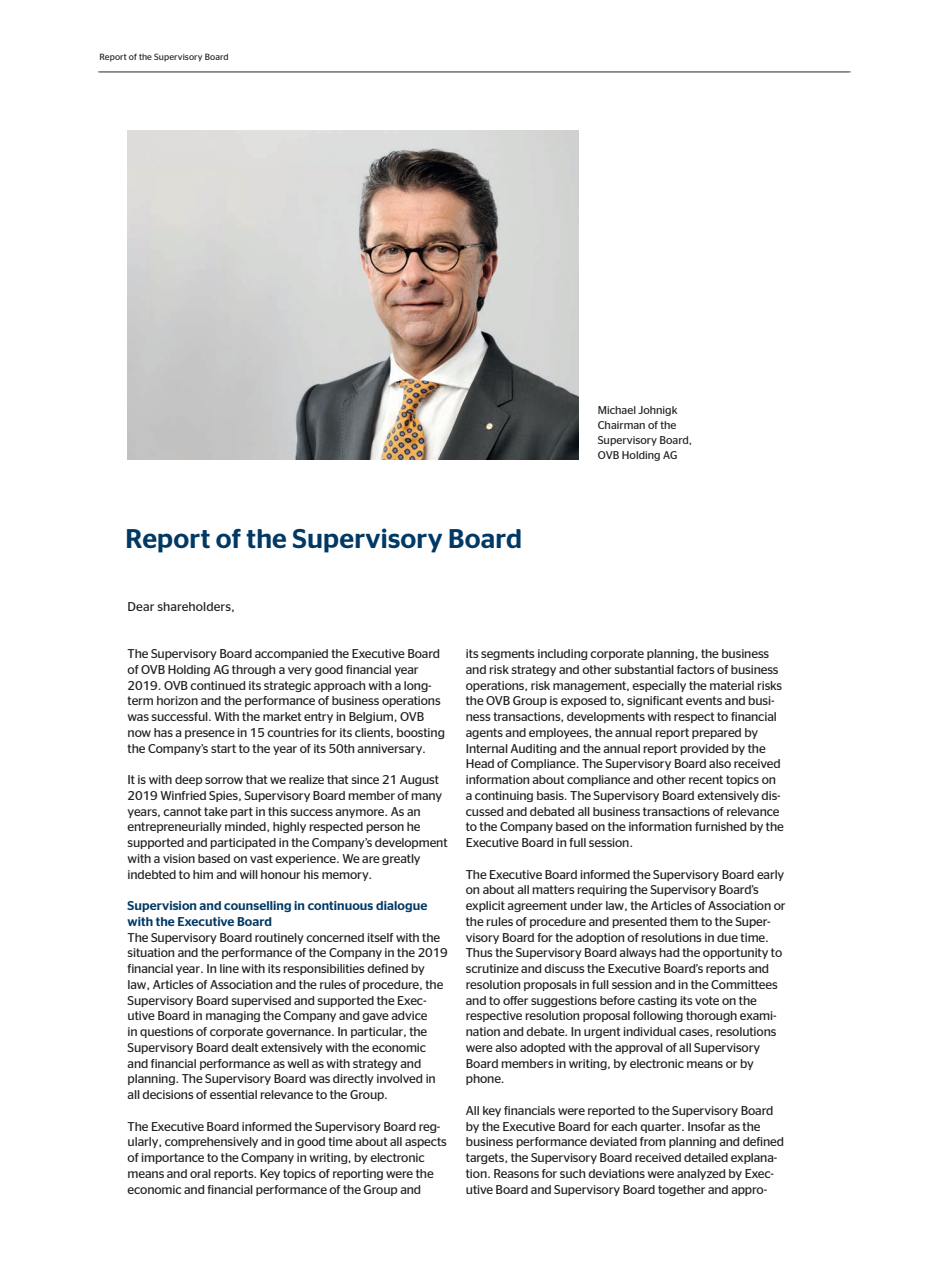
<style>
.page{position:relative;width:936px;height:1263px;background:#fff}
.page>*{position:absolute;margin:0;border:0;box-sizing:border-box;transform-origin:0 0}
.t1{font:500 27px "Stag Sans TF";letter-spacing:.005em;color:#003965}
.t2{font:12.75px/15.8px "Stag Sans LCG";letter-spacing:-.01em;color:#231f20}
.t3{font:500 12.75px/15.8px "Stag Sans TF";letter-spacing:.005em;color:#003965}
.t4{font:11.25px/15px "Stag Sans LCG";color:#231f20}
.t5{font:9px "Stag Sans LCG";letter-spacing:.01em;color:#231f20}
</style>
<div class="page">
<img style="left:128px;top:131px;width:450px;height:328px">
<hr style="left:98px;top:72px;width:751px;height:1px;background:#6c6d70">
<hr style="left:99px;top:72px;width:751px;height:1px;background:#6c6d70">
<p class="t5" style="left:99px;top:50px;width:130px">Report of the Supervisory Board</p>
<h1 class="t1" style="left:125px;top:519px;width:398px">Report of the Supervisory Board</h1>
<p class="t4" style="left:597px;top:402px;width:96px">Michael Johnigk<br>Chairman of the<br>Supervisory Board,<br>OVB Holding AG</p>
<p class="t2" style="left:128px;top:597px;width:109px">Dear shareholders,</p>
<p class="t2" style="left:128px;top:645px;width:319px">The Supervisory Board accompanied the Executive Board of OVB Holding AG through a very good financial year 2019. OVB continued its strategic approach with a long&shy;term horizon and the performance of business operations was successful. With the market entry in Belgium, OVB now has a presence in 15 countries for its clients, boosting the Company’s start to the year of its 50th anniversary.</p>
<p class="t2" style="left:128px;top:771px;width:321px">It is with deep sorrow that we realize that since 21 August 2019 Winfried Spies, Supervisory Board member of many years, cannot take part in this success anymore. As an entrepreneurially minded, highly respected person he supported and participated in the Company’s development with a vision based on vast experience. We are greatly indebted to him and will honour his memory.</p>
<p class="t3" style="left:128px;top:897px;width:301px">Supervision and counselling in continuous dialogue with the Executive Board</p>
<p class="t2" style="left:128px;top:928px;width:322px">The Supervisory Board routinely concerned itself with the situation and the performance of the Company in the 2019 financial year. In line with its responsibilities defined by law, Articles of Association and the rules of procedure, the Supervisory Board supervised and supported the Exec&shy;utive Board in managing the Company and gave advice<br>in questions of corporate governance. In particular, the Supervisory Board dealt extensively with the economic and financial performance as well as with strategy and planning. The Supervisory Board was directly involved in all decisions of essential relevance to the Group.</p>
<p class="t2" style="left:128px;top:1117px;width:321px">The Executive Board informed the Supervisory Board reg&shy;ularly, comprehensively and in good time about all aspects of importance to the Company in writing, by electronic means and oral reports. Key topics of reporting were the economic and financial performance of the Group and</p>
<p class="t2" style="left:466px;top:645px;width:319px">its segments including corporate planning, the business and risk strategy and other substantial factors of business operations, risk management, especially the material risks the OVB Group is exposed to, significant events and busi&shy;ness transactions, developments with respect to financial agents and employees, the annual report prepared by Internal Auditing and the annual report provided by the Head of Compliance. The Supervisory Board also received information about compliance and other recent topics on a continuing basis. The Supervisory Board extensively dis&shy;cussed and debated all business transactions of relevance to the Company based on the information furnished by the Executive Board in full session.</p>
<p class="t2" style="left:466px;top:865px;width:321px">The Executive Board informed the Supervisory Board early on about all matters requiring the Supervisory Board’s explicit agreement under law, the Articles of Association or the rules of procedure and presented them to the Super&shy;visory Board for the adoption of resolutions in due time.<br>Thus the Supervisory Board always had the opportunity to scrutinize and discuss the Executive Board’s reports and resolution proposals in full session and in the Committees and to offer suggestions before casting its vote on the respective resolution proposal following thorough exami&shy;nation and debate. In urgent individual cases, resolutions were also adopted with the approval of all Supervisory Board members in writing, by electronic means or by phone.</p>
<p class="t2" style="left:466px;top:1101px;width:320px">All key financials were reported to the Supervisory Board by the Executive Board for each quarter. Insofar as the business performance deviated from planning and defined targets, the Supervisory Board received detailed explana&shy;tion. Reasons for such deviations were analyzed by Exec&shy;utive Board and Supervisory Board together and appro-</p>
</div>
